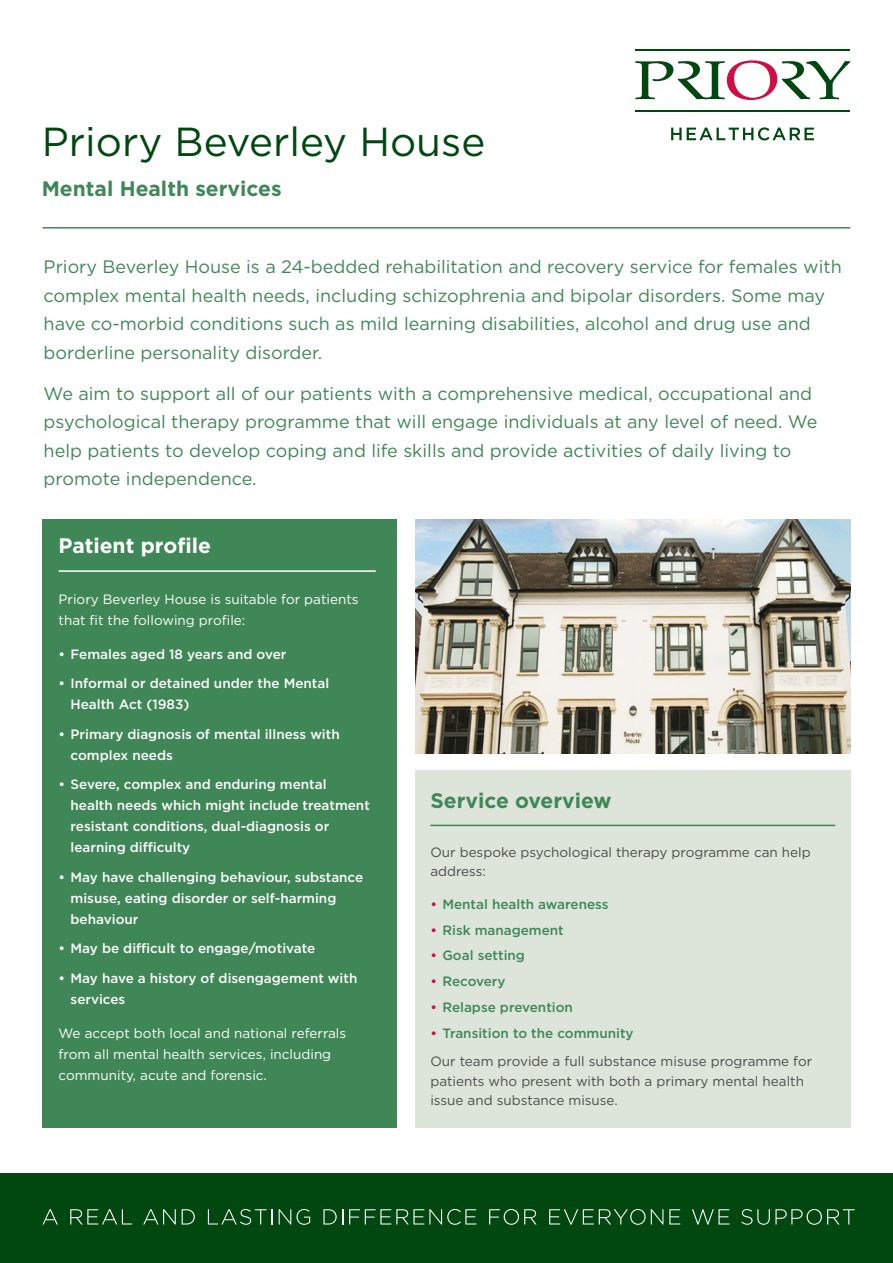
<style>
.page{position:relative;width:893px;height:1263px;background:#fff}
.page>*{position:absolute;margin:0;border:0;box-sizing:border-box;transform-origin:0 0}
.t1{font:40.5px "Gotham";color:#004710}
.t2{font:700 21px "Gotham";color:#408757}
.t3{font:700 21px "Gotham";color:#fff}
.t4{font:18px/28.5px "Gotham";color:#408757}
.t5{font:500 13.5px/21px "Gotham";color:#fff}
.t6{font:13.5px/19.5px "Gotham";color:#4b4c4d}
.t7{font:13.5px/21px "Gotham";color:#fff}
.t8{font:500 13.5px "Gotham";color:#408757}
.s1{color:#d20d44}
</style>
<div class="page">
<div style="left:0;top:1174px;width:893px;height:89px;background:#004710"></div>
<svg style="left:43px;top:1209px;width:15px;height:15px"></svg>
<svg style="left:70px;top:1209px;width:62px;height:15px"></svg>
<svg style="left:143px;top:1209px;width:33px;height:15px"></svg>
<svg style="left:182px;top:1209px;width:13px;height:15px"></svg>
<svg style="left:208px;top:1209px;width:65px;height:16px"></svg>
<svg style="left:279px;top:1209px;width:31px;height:16px"></svg>
<svg style="left:323px;top:1209px;width:20px;height:15px"></svg>
<svg style="left:349px;top:1209px;width:127px;height:16px"></svg>
<svg style="left:489px;top:1209px;width:48px;height:16px"></svg>
<svg style="left:549px;top:1209px;width:114px;height:16px"></svg>
<svg style="left:669px;top:1209px;width:11px;height:15px"></svg>
<svg style="left:692px;top:1209px;width:37px;height:15px"></svg>
<svg style="left:741px;top:1209px;width:114px;height:16px"></svg>
<hr style="left:635px;top:50px;width:215px;height:1px;background:#004710">
<hr style="left:635px;top:110px;width:215px;height:2px;background:#004710">
<svg style="left:635px;top:60px;width:215px;height:40px"></svg>
<svg style="left:671px;top:127px;width:143px;height:13px"></svg>
<hr style="left:43px;top:227px;width:807px;height:2px;background:#408757">
<div style="left:43px;top:519px;width:354px;height:608px;background:#408757"></div>
<hr style="left:59px;top:570px;width:317px;height:2px;background:#fff">
<div style="left:415px;top:770px;width:435px;height:357px;background:#dde5db"></div>
<img style="left:415px;top:519px;width:435px;height:234px">
<hr style="left:430px;top:825px;width:405px;height:1px;background:#408757">
<p class="t1" style="left:42px;top:116px;width:445px">Priory Beverley House</p>
<p class="t2" style="left:42px;top:175px;width:241px">Mental Health services</p>
<p class="t4" style="left:44px;top:252px;width:800px">Priory Beverley House is a 24-bedded rehabilitation and recovery service for females with complex mental health needs, including schizophrenia and bipolar disorders. Some may have co-morbid conditions such as mild learning disabilities, alcohol and drug use and borderline personality disorder.</p>
<p class="t4" style="left:44px;top:379px;width:775px">We aim to support all of our patients with a comprehensive medical, occupational and psychological therapy programme that will engage individuals at any level of need. We help patients to develop coping and life skills and provide activities of daily living to promote independence.</p>
<p class="t3" style="left:59px;top:532px;width:154px">Patient profile</p>
<p class="t7" style="left:59px;top:588px;width:301px">Priory Beverley House is suitable for patients that fit the following profile:</p>
<p class="t5" style="left:59px;top:643px;width:229px">• Females aged 18 years and over</p>
<p class="t5" style="left:71px;top:673px;width:260px;text-indent:-12px">• Informal or detained under the Mental<br>Health Act (1983)</p>
<p class="t5" style="left:71px;top:723px;width:271px;text-indent:-12px">• Primary diagnosis of mental illness with complex needs</p>
<p class="t5" style="left:71px;top:774px;width:301px;text-indent:-12px">• Severe, complex and enduring mental health needs which might include treatment resistant conditions, dual-diagnosis or learning difficulty</p>
<p class="t5" style="left:71px;top:866px;width:294px;text-indent:-12px">• May have challenging behaviour, substance misuse, eating disorder or self-harming behaviour</p>
<p class="t5" style="left:59px;top:938px;width:258px">• May be difficult to engage/motivate</p>
<p class="t5" style="left:71px;top:967px;width:288px;text-indent:-12px">• May have a history of disengagement with services</p>
<p class="t7" style="left:59px;top:1022px;width:289px">We accept both local and national referrals from all mental health services, including community, acute and forensic.</p>
<p class="t2" style="left:430px;top:786px;width:183px">Service overview</p>
<p class="t6" style="left:430px;top:842px;width:382px">Our bespoke psychological therapy programme can help address:</p>
<p class="t8" style="left:430px;top:895px;width:180px"><span class="s1">•</span> Mental health awareness</p>
<p class="t8" style="left:430px;top:921px;width:135px"><span class="s1">•</span> Risk management</p>
<p class="t8" style="left:430px;top:947px;width:96px"><span class="s1">•</span> Goal setting</p>
<p class="t8" style="left:430px;top:973px;width:77px"><span class="s1">•</span> Recovery</p>
<p class="t8" style="left:430px;top:998px;width:144px"><span class="s1">•</span> Relapse prevention</p>
<p class="t8" style="left:430px;top:1024px;width:205px"><span class="s1">•</span> Transition to the community</p>
<p class="t6" style="left:430px;top:1051px;width:383px">Our team provide a full substance misuse programme for patients who present with both a primary mental health issue and substance misuse.</p>
</div>
